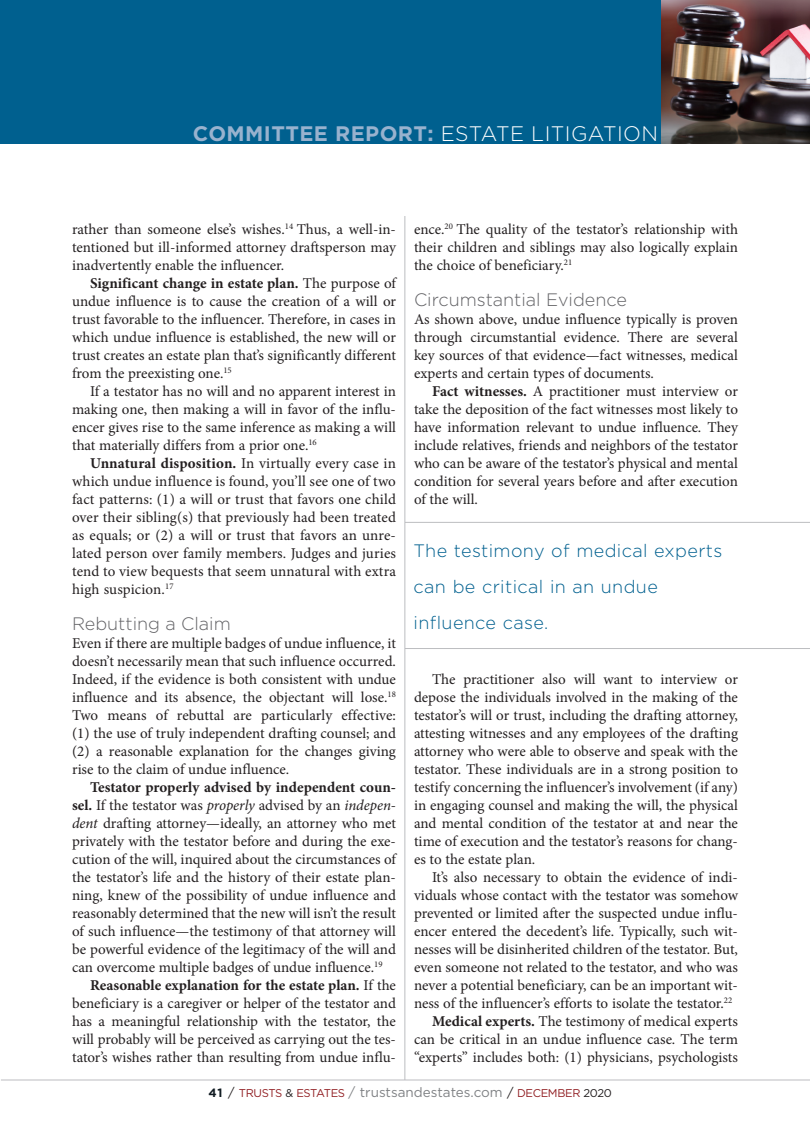
<style>
.page{position:relative;width:810px;height:1134px;background:#fff}
.page>*{position:absolute;margin:0;border:0;box-sizing:border-box;transform-origin:0 0}
.t1{font:700 21px "Gotham";letter-spacing:.02em;color:#98b2ce}
.Callout{font:300 18px/36px "Gotham";letter-spacing:.02em;color:#00608f}
.SUBHEAD{font:300 18px "Gotham";color:#636366}
.BODY{font:15px/18px "Minion Pro";color:#231f20;text-align:justify}
.BODY_no_indent{font:15px/18px "Minion Pro";color:#231f20;text-align:justify}
.t2{font:11.25px "Gotham";letter-spacing:-.03em;color:#911f23}
.s1{font-weight:300;color:#fff}
.s2{font-weight:700}
.s3{font-style:italic}
.s4{font-weight:700;font-size:12px;color:#101a21}
.s5{font-size:12.75px;color:#231f20}
.s6{color:#231f20}
.s7{font-size:13.5px;color:#808285}
</style>
<div class="page">
<hr style="left:1px;top:1080px;width:809px;height:1px;background:#bcbdc0">
<hr style="left:405px;top:216px;width:1px;height:864px;background:#bcbdc0">
<hr style="left:405px;top:648px;width:405px;height:1px;background:#bcbdc0">
<hr style="left:405px;top:522px;width:405px;height:1px;background:#bcbdc0">
<div style="left:0;top:0;width:810px;height:144px;background:#00608f"></div>
<img style="left:661px;top:0;width:149px;height:144px">
<h1 class="t1" style="left:193px;top:120px;width:467px">COMMITTEE REPORT: <span class="s1">ESTATE LITIGATION</span></h1>
<p class="BODY" style="left:72px;top:220px;width:325px">rather than someone else’s wishes.<sup>14</sup> Thus, a well-in&shy;tentioned but ill-informed attorney draftsperson may inadvertently enable the influencer.</p>
<p class="BODY" style="left:72px;top:274px;width:326px;text-indent:18px"><span class="s2">Significant change in estate plan.</span> The purpose of undue influence is to cause the creation of a will or trust favorable to the influencer. Therefore, in cases in which undue influence is established, the new will or trust creates an estate plan that’s significantly different from the preexisting one.<sup>15</sup></p>
<p class="BODY" style="left:72px;top:382px;width:326px;text-indent:18px">If a testator has no will and no apparent interest in making one, then making a will in favor of the influ&shy;encer gives rise to the same inference as making a will that materially differs from a prior one.<sup>16</sup></p>
<p class="BODY" style="left:72px;top:454px;width:325px;text-indent:18px"><span class="s2">Unnatural disposition.</span> In virtually every case in which undue influence is found, you’ll see one of two fact patterns: (1) a will or trust that favors one child over their sibling(s) that previously had been treated as equals; or (2) a will or trust that favors an unre&shy;lated person over family members. Judges and juries tend to view bequests that seem unnatural with extra high suspicion.<sup>17</sup></p>
<p class="SUBHEAD" style="left:72px;top:612px;width:160px">Rebutting a Claim</p>
<p class="BODY_no_indent" style="left:72px;top:634px;width:326px">Even if there are multiple badges of undue influence, it doesn’t necessarily mean that such influence occurred.<br>Indeed, if the evidence is both consistent with undue influence and its absence, the objectant will lose.<sup>18<br></sup>Two means of rebuttal are particularly effective: (1) the use of truly independent drafting counsel; and (2) a reasonable explanation for the changes giving rise to the claim of undue influence.</p>
<p class="BODY" style="left:72px;top:778px;width:325px;text-indent:18px"><span class="s2">Testator properly advised by independent coun&shy;sel.</span> If the testator was <span class="s3">properly</span> advised by an <span class="s3">indepen&shy;dent</span> drafting attorney—ideally, an attorney who met privately with the testator before and during the exe&shy;cution of the will, inquired about the circumstances of the testator’s life and the history of their estate plan&shy;ning, knew of the possibility of undue influence and reasonably determined that the new will isn’t the result of such influence—the testimony of that attorney will be powerful evidence of the legitimacy of the will and can overcome multiple badges of undue influence.<sup>19</sup></p>
<p class="BODY" style="left:72px;top:976px;width:325px;text-indent:18px"><span class="s2">Reasonable explanation for the estate plan.</span> If the beneficiary is a caregiver or helper of the testator and has a meaningful relationship with the testator, the will probably will be perceived as carrying out the tes&shy;tator’s wishes rather than resulting from undue influ-</p>
<p class="BODY" style="left:414px;top:220px;width:326px">ence.<sup>20</sup> The quality of the testator’s relationship with their children and siblings may also logically explain the choice of beneficiary.<sup>21</sup></p>
<p class="SUBHEAD" style="left:414px;top:288px;width:214px">Circumstantial Evidence</p>
<p class="BODY_no_indent" style="left:414px;top:310px;width:326px">As shown above, undue influence typically is proven through circumstantial evidence. There are several key sources of that evidence—fact witnesses, medical experts and certain types of documents.</p>
<p class="BODY" style="left:414px;top:382px;width:326px;text-indent:18px"><span class="s2">Fact witnesses.</span> A practitioner must interview or take the deposition of the fact witnesses most likely to have information relevant to undue influence. They include relatives, friends and neighbors of the testator who can be aware of the testator’s physical and mental condition for several years before and after execution of the will.</p>
<p class="Callout" style="left:414px;top:532px;width:310px">The testimony of medical experts can be critical in an undue influence case.</p>
<p class="BODY" style="left:414px;top:670px;width:326px;text-indent:18px">The practitioner also will want to interview or depose the individuals involved in the making of the testator’s will or trust, including the drafting attorney, attesting witnesses and any employees of the drafting attorney who were able to observe and speak with the testator. These individuals are in a strong position to testify concerning the influencer’s involvement (if any) in engaging counsel and making the will, the physical and mental condition of the testator at and near the time of execution and the testator’s reasons for chang&shy;es to the estate plan.</p>
<p class="BODY" style="left:414px;top:868px;width:326px;text-indent:18px">It’s also necessary to obtain the evidence of indi&shy;viduals whose contact with the testator was somehow prevented or limited after the suspected undue influ&shy;encer entered the decedent’s life. Typically, such wit&shy;nesses will be disinherited children of the testator. But, even someone not related to the testator, and who was never a potential beneficiary, can be an important wit&shy;ness of the influencer’s efforts to isolate the testator.<sup>22</sup></p>
<p class="BODY" style="left:414px;top:1012px;width:326px;text-indent:18px"><span class="s2">Medical experts.</span> The testimony of medical experts can be critical in an undue influence case. The term “experts” includes both: (1) physicians, psychologists</p>
<p class="t2" style="left:208px;top:1086px;width:405px"><span class="s4">41</span> <span class="s5">/</span> TRUSTS <span class="s6">&amp;</span> ESTATES <span class="s7">/ trustsandestates.com</span> <span class="s5">/</span> DECEMBER <span class="s6">2020</span></p>
</div>
